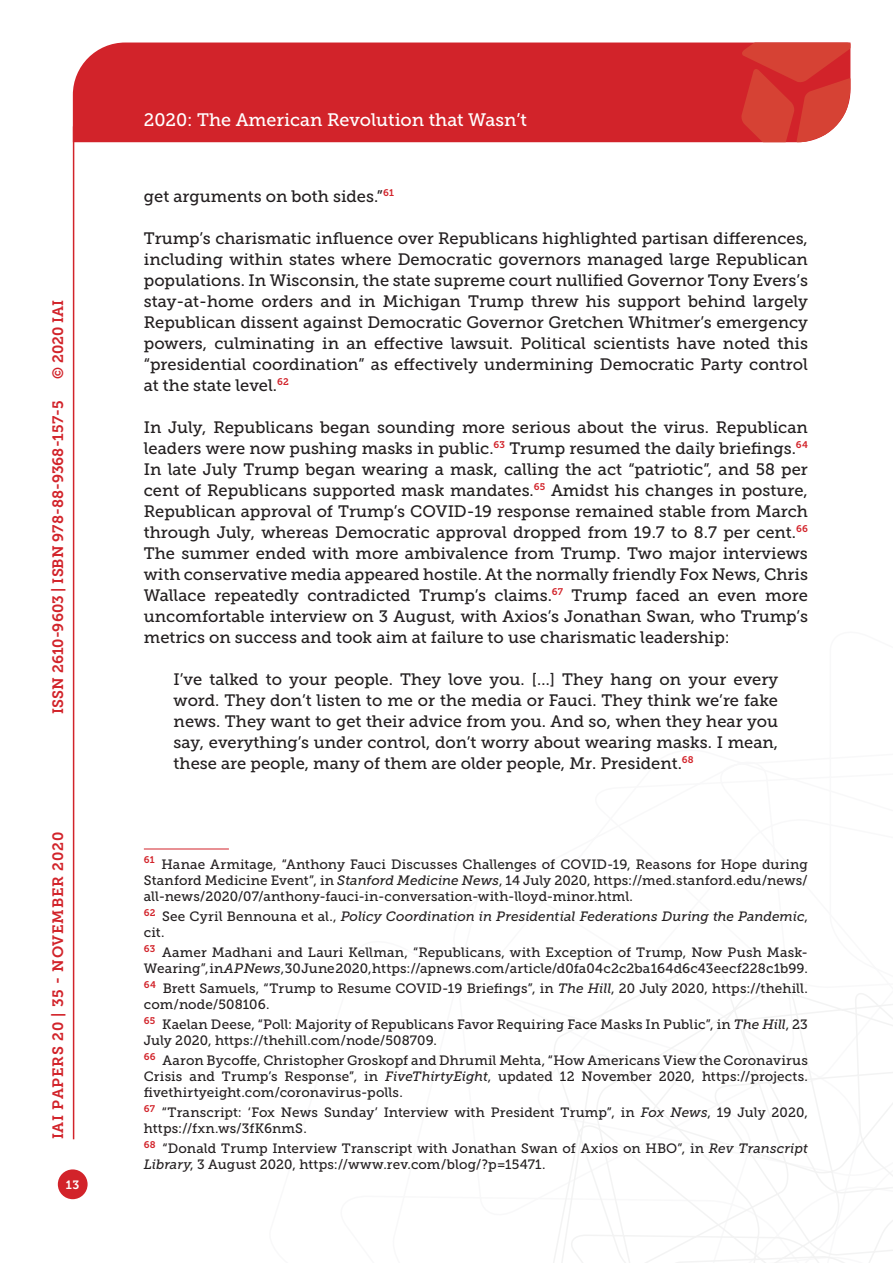
<style>
.page{position:relative;width:893px;height:1263px;background:#fff}
.page>*{position:absolute;margin:0;border:0;box-sizing:border-box;transform-origin:0 0}
.t1{font:18px "Museo Slab 500";color:#fff}
.Testo{font:16.5px/21px "Museo Slab 500";color:#231f20;text-align:justify}
.t2{font:15px "Museo Slab 700";color:#d2232a}
.t3{font:15px "Museo Slab 700";letter-spacing:.05em;color:#d2232a}
.Nota{font:13.5px/16.2px "Museo Slab 500";letter-spacing:.01em;color:#231f20}
.Nota-2{font:italic 13.5px/16.2px "Museo Slab 500";color:#231f20}
.t4{font:12px "Museo Slab 700";color:#fff}
.s1{font-style:italic}
.s2{font-style:normal}
</style>
<div class="page">
<svg style="left:553px;top:960px;width:340px;height:303px"></svg>
<div style="left:73px;top:43px;width:668px;height:99px;background:#d2232a"></div>
<svg style="left:741px;top:43px;width:109px;height:99px;background:#d6433b"></svg>
<div style="left:58px;top:1169px;width:30px;height:30px;background:#d2232a;border-radius:50%"></div>
<hr style="left:73px;top:126px;width:1px;height:1013px;background:#d2232a">
<hr style="left:144px;top:849px;width:85px;height:1px;background:#d2232a">
<p class="t2" style="left:50px;top:379px;width:80px;rotate:-90deg">© 2020 IAI</p>
<p class="t2" style="left:49px;top:714px;width:315px;rotate:-90deg">ISSN 2610-9603 | ISBN 978-88-9368-157-5</p>
<p class="t3" style="left:50px;top:1139px;width:309px;rotate:-90deg">IAI PAPERS 20 | 35 - NOVEMBER 2020</p>
<p class="t4" style="left:66px;top:1178px;width:15px">13</p>
<p class="t1" style="left:144px;top:110px;width:385px">2020: The American Revolution that Wasn’t</p>
<p class="Testo" style="left:144px;top:186px;width:251px">get arguments on both sides.”<sup>61</sup></p>
<p class="Testo" style="left:144px;top:228px;width:666px">Trump’s charismatic influence over Republicans highlighted partisan differences, including within states where Democratic governors managed large Republican populations. In Wisconsin, the state supreme court nullified Governor Tony Evers’s stay-at-home orders and in Michigan Trump threw his support behind largely Republican dissent against Democratic Governor Gretchen Whitmer’s emergency powers, culminating in an effective lawsuit. Political scientists have noted this “presidential coordination” as effectively undermining Democratic Party control at the state level.<sup>62</sup></p>
<p class="Testo" style="left:144px;top:417px;width:666px">In July, Republicans began sounding more serious about the virus. Republican leaders were now pushing masks in public.<sup>63</sup> Trump resumed the daily briefings.<sup>64<br></sup>In late July Trump began wearing a mask, calling the act “patriotic”, and 58 per cent of Republicans supported mask mandates.<sup>65</sup> Amidst his changes in posture, Republican approval of Trump’s COVID-19 response remained stable from March through July, whereas Democratic approval dropped from 19.7 to 8.7 per cent.<sup>66<br></sup>The summer ended with more ambivalence from Trump. Two major interviews with conservative media appeared hostile. At the normally friendly Fox News, Chris Wallace repeatedly contradicted Trump’s claims.<sup>67</sup> Trump faced an even more uncomfortable interview on 3 August, with Axios’s Jonathan Swan, who Trump’s metrics on success and took aim at failure to use charismatic leadership:</p>
<p class="Testo" style="left:174px;top:669px;width:606px">I’ve talked to your people. They love you. […] They hang on your every word. They don’t listen to me or the media or Fauci. They think we’re fake news. They want to get their advice from you. And so, when they hear you say, everything’s under control, don’t worry about wearing masks. I mean, these are people, many of them are older people, Mr. President.<sup>68</sup></p>
<p class="Nota" style="left:144px;top:856px;width:666px;text-align:justify"><sup>61</sup> Hanae Armitage, “Anthony Fauci Discusses Challenges of COVID-19, Reasons for Hope during Stanford Medicine Event”, in <span class="s1">Stanford Medicine News</span>, 14 July 2020, https://med.stanford.edu/news/ all-news/2020/07/anthony-fauci-in-conversation-with-lloyd-minor.html.</p>
<p class="Nota-2" style="left:144px;top:908px;width:666px"><sup>62</sup> <span class="s2">See Cyril Bennouna et al.,</span> Policy Coordination in Presidential Federations During the Pandemic<span class="s2">, cit.</span></p>
<p class="Nota" style="left:144px;top:944px;width:666px"><sup>63</sup> Aamer Madhani and Lauri Kellman, “Republicans, with Exception of Trump, Now Push Mask-<br>Wearing”, in <span class="s1">AP News</span>, 30 June 2020, https://apnews.com/article/d0fa04c2c2ba164d6c43eecf228c1b99.</p>
<p class="Nota" style="left:144px;top:980px;width:666px"><sup>64</sup> Brett Samuels, “Trump to Resume COVID-19 Briefings”, in <span class="s1">The Hill</span>, 20 July 2020, https://thehill. com/node/508106.</p>
<p class="Nota" style="left:144px;top:1016px;width:666px"><sup>65</sup> Kaelan Deese, “Poll: Majority of Republicans Favor Requiring Face Masks In Public”, in <span class="s1">The Hill</span>, 23<br>July 2020, https://thehill.com/node/508709.</p>
<p class="Nota" style="left:144px;top:1052px;width:666px;text-align:justify"><sup>66</sup> Aaron Bycoffe, Christopher Groskopf and Dhrumil Mehta, “How Americans View the Coronavirus Crisis and Trump’s Response”, in <span class="s1">FiveThirtyEight</span>, updated 12 November 2020, https://projects. fivethirtyeight.com/coronavirus-polls.</p>
<p class="Nota" style="left:144px;top:1104px;width:666px"><sup>67</sup> “Transcript: ‘Fox News Sunday’ Interview with President Trump”, in <span class="s1">Fox News</span>, 19 July 2020, https://fxn.ws/3fK6nmS.</p>
<p class="Nota" style="left:144px;top:1140px;width:666px"><sup>68</sup> “Donald Trump Interview Transcript with Jonathan Swan of Axios on HBO”, in <span class="s1">Rev Transcript<br>Library</span>, 3 August 2020, https://www.rev.com/blog/?p=15471.</p>
</div>
